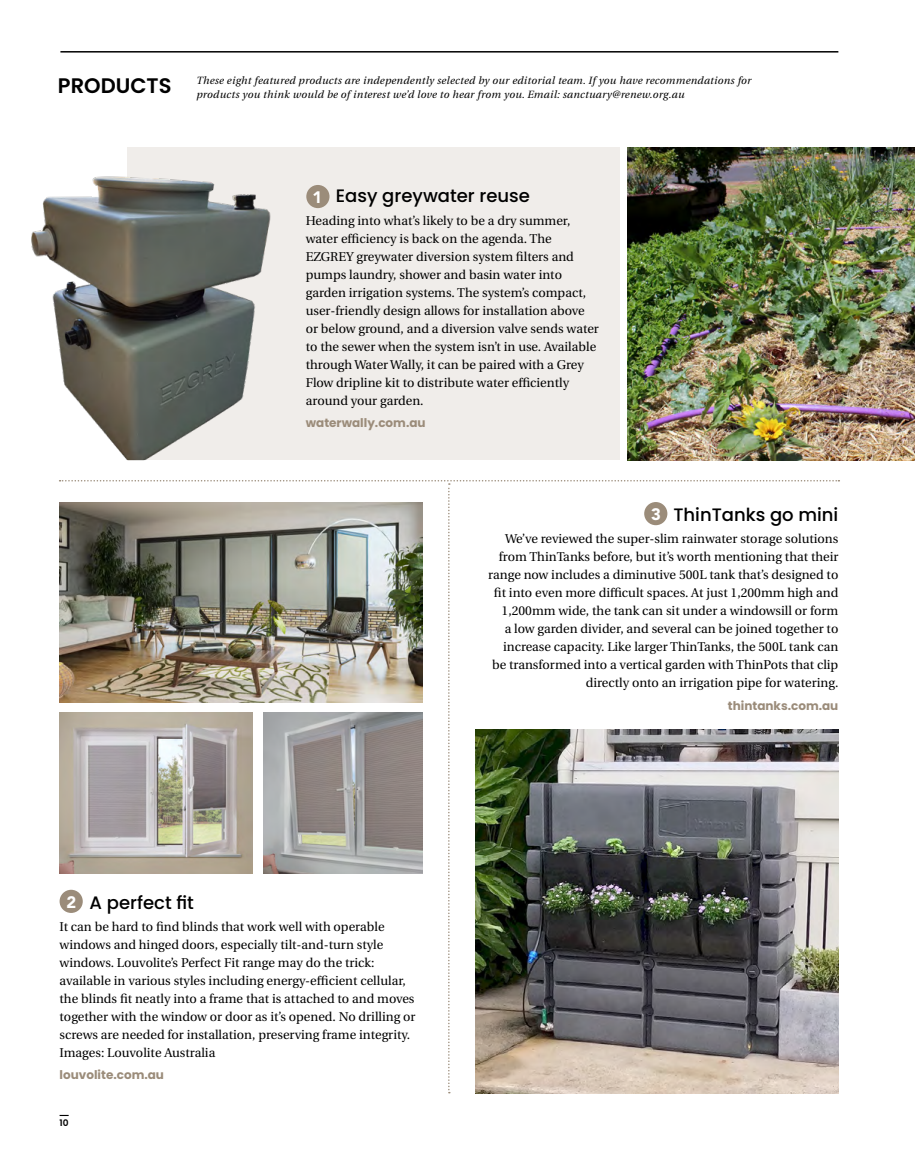
<style>
.page{position:relative;width:915px;height:1170px;background:#fff}
.page>*{position:absolute;margin:0;border:0;box-sizing:border-box;transform-origin:0 0}
.t1{font:500 18px "Poppins";color:#000}
.t2{font:900 16.5px "Avenir LT Std";color:#fff}
.t3{font:12.75px/18px "Heuristica";color:#000}
.t4{font:700 12px "Poppins";color:#9b8c7a}
.t5{font:italic 10.5px/13.5px "Heuristica";letter-spacing:.03em;color:#000}
.t6{font:600 9px "Poppins";color:#000}
.s1{font-family:"Poppins";font-weight:600;font-style:normal;font-size:21px}
</style>
<div class="page">
<hr style="left:60px;top:51px;width:778px;height:2px;background:#000">
<div style="left:127px;top:147px;width:492px;height:313px;background:#f0edea"></div>
<img style="left:31px;top:176px;width:240px;height:284px">
<img style="left:627px;top:147px;width:287px;height:313px">
<img style="left:60px;top:480px;width:779px;height:613px">
<div style="left:306px;top:185px;width:23px;height:23px;background:#9b8c7a;border-radius:50%"></div>
<div style="left:60px;top:889px;width:23px;height:23px;background:#9b8c7a;border-radius:50%"></div>
<div style="left:644px;top:502px;width:23px;height:23px;background:#9b8c7a;border-radius:50%"></div>
<p class="t5" style="left:196px;top:74px;width:556px;text-indent:-138px"><span class="s1">PRODUCTS</span> These eight featured products are independently selected by our editorial team. If you have recommendations for products you think would be of interest we’d love to hear from you. Email: sanctuary@renew.org.au</p>
<h1 class="t1" style="left:336px;top:186px;width:195px">Easy greywater reuse</h1>
<p class="t3" style="left:306px;top:211px;width:294px">Heading into what’s likely to be a dry summer, water efficiency is back on the agenda. The EZGREY greywater diversion system filters and pumps laundry, shower and basin water into garden irrigation systems. The system’s compact, user-friendly design allows for installation above or below ground, and a diversion valve sends water to the sewer when the system isn’t in use. Available through Water Wally, it can be paired with a Grey Flow dripline kit to distribute water efficiently around your garden.</p>
<p class="t4" style="left:306px;top:416px;width:121px">waterwally.com.au</p>
<p class="t2" style="left:312px;top:187px;width:11px">1</p>
<h1 class="t1" style="left:673px;top:504px;width:166px">ThinTanks go mini</h1>
<p class="t3" style="left:488px;top:530px;width:351px;text-align:right">We’ve reviewed the super-slim rainwater storage solutions from ThinTanks before, but it’s worth mentioning that their range now includes a diminutive 500L tank that’s designed to fit into even more difficult spaces. At just 1,200mm high and 1,200mm wide, the tank can sit under a windowsill or form<br>a low garden divider, and several can be joined together to increase capacity. Like larger ThinTanks, the 500L tank can be transformed into a vertical garden with ThinPots that clip directly onto an irrigation pipe for watering.</p>
<p class="t4" style="left:727px;top:698px;width:112px">thintanks.com.au</p>
<p class="t2" style="left:650px;top:504px;width:11px">3</p>
<h1 class="t1" style="left:90px;top:891px;width:106px">A perfect fit</h1>
<p class="t3" style="left:60px;top:917px;width:357px">It can be hard to find blinds that work well with operable windows and hinged doors, especially tilt-and-turn style windows. Louvolite’s Perfect Fit range may do the trick: available in various styles including energy-efficient cellular, the blinds fit neatly into a frame that is attached to and moves together with the window or door as it’s opened. No drilling or screws are needed for installation, preserving frame integrity.<br>Images: Louvolite Australia</p>
<p class="t4" style="left:60px;top:1067px;width:106px">louvolite.com.au</p>
<p class="t2" style="left:66px;top:891px;width:11px">2</p>
<p class="t6" style="left:60px;top:1117px;width:11px">10</p>
</div>
